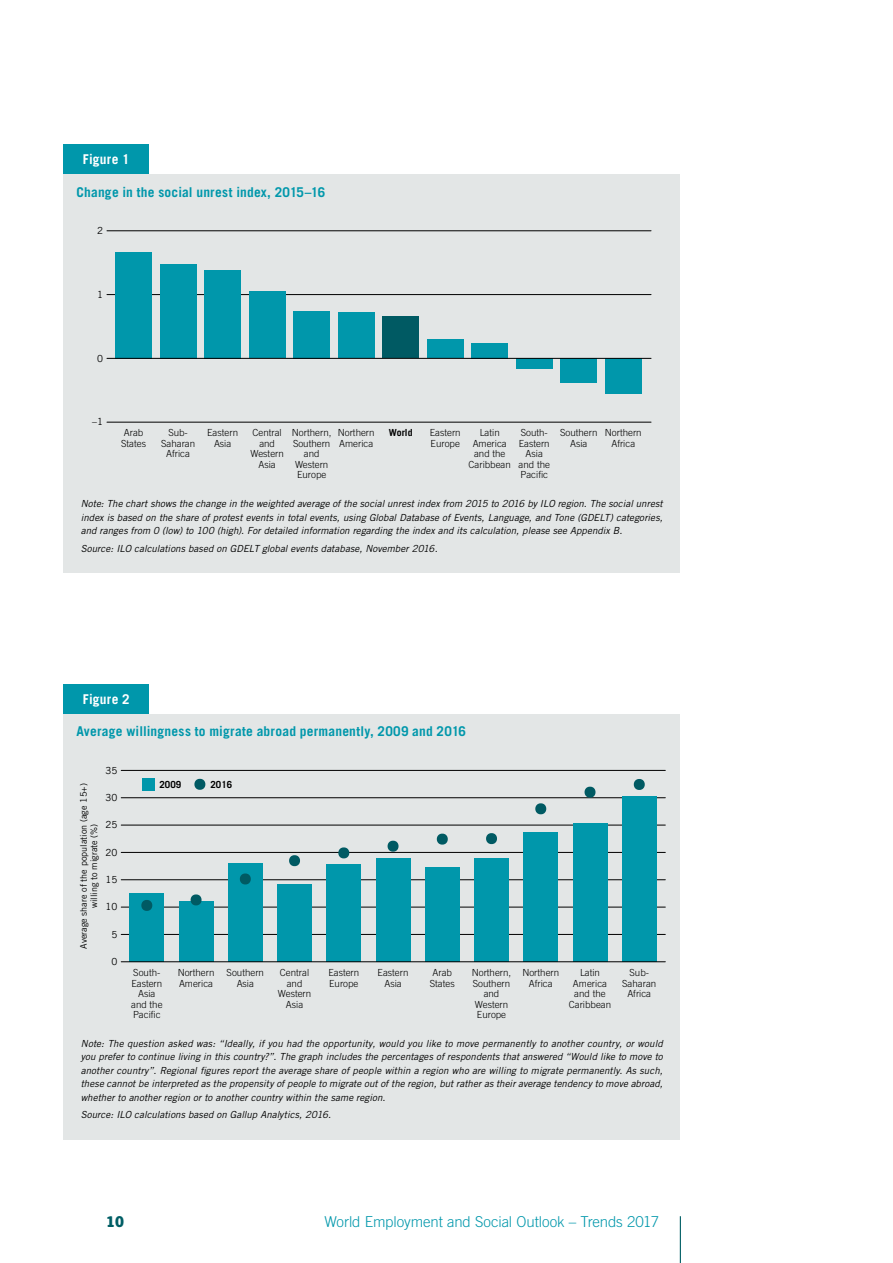
<style>
.page{position:relative;width:893px;height:1263px;background:#fff}
.page>*{position:absolute;margin:0;border:0;box-sizing:border-box;transform-origin:0 0}
.t1{font:300 15px "Trade Gothic LT Com";letter-spacing:-.005em;color:#0097ab}
.t2{font:800 15px "Trade Gothic Next SR Pro";color:#005e65}
.t3{font:700 13.5px "Trade Gothic LT Com";letter-spacing:.015em;color:#0097ab}
.t4{font:700 13.5px "Trade Gothic LT Com";letter-spacing:.015em;color:#fff}
.t5{font:italic 9.75px/13.5px "Trade Gothic LT Com";letter-spacing:.005em;color:#000;text-align:justify}
.t6{font:300 9.75px/10.5px "Trade Gothic LT Com";color:#000;text-align:center}
.t7{font:9.75px "Trade Gothic LT Com";color:#000}
.t8{font:700 9.75px "Trade Gothic LT Com";color:#000}
.t9{font:9px/10.5px "Trade Gothic LT Com";color:#000;text-align:center}
</style>
<div class="page">
<hr style="left:680px;top:1216px;width:1px;height:47px;background:#005e65">
<div style="left:64px;top:174px;width:616px;height:399px;background:#e3e6e6"></div>
<div style="left:64px;top:714px;width:616px;height:426px;background:#e3e6e6"></div>
<div style="left:64px;top:145px;width:85px;height:29px;background:#0097ab"></div>
<hr style="left:107px;top:294px;width:544px;height:1px;background:#000">
<hr style="left:107px;top:231px;width:544px;height:1px;background:#000">
<hr style="left:107px;top:422px;width:544px;height:1px;background:#000">
<div style="left:115px;top:252px;width:37px;height:106px;background:#0097ab"></div>
<div style="left:160px;top:264px;width:36px;height:94px;background:#0097ab"></div>
<div style="left:204px;top:270px;width:37px;height:88px;background:#0097ab"></div>
<div style="left:249px;top:292px;width:36px;height:66px;background:#0097ab"></div>
<div style="left:293px;top:311px;width:37px;height:47px;background:#0097ab"></div>
<div style="left:338px;top:312px;width:36px;height:46px;background:#0097ab"></div>
<div style="left:383px;top:317px;width:36px;height:41px;background:#005a63"></div>
<div style="left:427px;top:339px;width:36px;height:19px;background:#0097ab"></div>
<div style="left:472px;top:343px;width:36px;height:15px;background:#0097ab"></div>
<div style="left:516px;top:358px;width:36px;height:11px;background:#0097ab"></div>
<div style="left:561px;top:358px;width:36px;height:25px;background:#0097ab"></div>
<div style="left:605px;top:358px;width:36px;height:35px;background:#0097ab"></div>
<hr style="left:107px;top:358px;width:544px;height:1px;background:#000">
<div style="left:64px;top:684px;width:85px;height:30px;background:#0097ab"></div>
<hr style="left:121px;top:797px;width:544px;height:1px;background:#000">
<hr style="left:121px;top:825px;width:544px;height:1px;background:#000">
<hr style="left:121px;top:852px;width:544px;height:1px;background:#000">
<hr style="left:121px;top:879px;width:544px;height:1px;background:#000">
<hr style="left:121px;top:907px;width:544px;height:1px;background:#000">
<hr style="left:121px;top:934px;width:544px;height:1px;background:#000">
<hr style="left:121px;top:770px;width:544px;height:1px;background:#000">
<div style="left:130px;top:893px;width:34px;height:69px;background:#0097ab"></div>
<div style="left:179px;top:902px;width:34px;height:60px;background:#0097ab"></div>
<div style="left:228px;top:863px;width:34px;height:99px;background:#0097ab"></div>
<div style="left:278px;top:884px;width:34px;height:78px;background:#0097ab"></div>
<div style="left:327px;top:864px;width:34px;height:98px;background:#0097ab"></div>
<div style="left:376px;top:858px;width:34px;height:104px;background:#0097ab"></div>
<div style="left:425px;top:867px;width:34px;height:95px;background:#0097ab"></div>
<div style="left:474px;top:858px;width:35px;height:104px;background:#0097ab"></div>
<div style="left:524px;top:832px;width:34px;height:130px;background:#0097ab"></div>
<div style="left:573px;top:823px;width:34px;height:139px;background:#0097ab"></div>
<div style="left:622px;top:797px;width:34px;height:165px;background:#0097ab"></div>
<svg style="left:141px;top:900px;width:11px;height:11px"></svg>
<svg style="left:191px;top:894px;width:11px;height:11px"></svg>
<svg style="left:240px;top:873px;width:11px;height:11px"></svg>
<svg style="left:289px;top:855px;width:11px;height:11px"></svg>
<svg style="left:338px;top:847px;width:11px;height:11px"></svg>
<svg style="left:388px;top:841px;width:10px;height:11px"></svg>
<svg style="left:437px;top:834px;width:11px;height:11px"></svg>
<svg style="left:486px;top:833px;width:11px;height:11px"></svg>
<svg style="left:535px;top:803px;width:11px;height:11px"></svg>
<svg style="left:585px;top:787px;width:10px;height:11px"></svg>
<svg style="left:634px;top:779px;width:11px;height:11px"></svg>
<div style="left:142px;top:778px;width:13px;height:13px;background:#0097ab"></div>
<svg style="left:194px;top:779px;width:11px;height:11px"></svg>
<hr style="left:121px;top:961px;width:544px;height:1px;background:#000">
<p class="t4" style="left:83px;top:151px;width:48px">Figure 1</p>
<p class="t3" style="left:77px;top:184px;width:250px">Change in the social unrest index, 2015–16</p>
<p class="t7" style="left:97px;top:225px;width:7px">2</p>
<p class="t7" style="left:97px;top:288px;width:7px">1</p>
<p class="t7" style="left:97px;top:352px;width:7px">0</p>
<p class="t7" style="left:92px;top:416px;width:12px">–1</p>
<p class="t6" style="left:121px;top:427px;width:26px;text-align:left">Arab<br>States</p>
<p class="t6" style="left:161px;top:427px;width:36px">Sub-<br>Saharan<br>Africa</p>
<p class="t6" style="left:207px;top:427px;width:32px">Eastern<br>Asia</p>
<p class="t6" style="left:250px;top:427px;width:35px">Central and<br>Western<br>Asia</p>
<p class="t6" style="left:338px;top:427px;width:38px;text-align:left">Northern<br>America</p>
<p class="t6" style="left:292px;top:427px;width:41px">Northern,<br>Southern and<br>Western<br>Europe</p>
<p class="t8" style="left:389px;top:427px;width:25px">World</p>
<p class="t6" style="left:430px;top:427px;width:32px;text-align:left">Eastern<br>Europe</p>
<p class="t6" style="left:469px;top:427px;width:44px">Latin<br>America and the<br>Caribbean</p>
<p class="t6" style="left:519px;top:427px;width:33px">South-<br>Eastern<br>Asia and the<br>Pacific</p>
<p class="t6" style="left:560px;top:427px;width:39px">Southern<br>Asia</p>
<p class="t6" style="left:605px;top:427px;width:38px">Northern<br>Africa</p>
<p class="t5" style="left:81px;top:497px;width:583px">Note: The chart shows the change in the weighted average of the social unrest index from 2015 to 2016 by ILO region. The social unrest index is based on the share of protest events in total events, using Global Database of Events, Language, and Tone (GDELT) categories, and ranges from 0 (low) to 100 (high). For detailed information regarding the index and its calculation, please see Appendix B.</p>
<p class="t5" style="left:81px;top:541px;width:358px">Source: ILO calculations based on GDELT global events database, November 2016.</p>
<p class="t4" style="left:83px;top:691px;width:48px">Figure 2</p>
<p class="t3" style="left:77px;top:723px;width:391px">Average willingness to migrate abroad permanently, 2009 and 2016</p>
<p class="t7" style="left:105px;top:764px;width:13px">35</p>
<p class="t9" style="left:78px;top:949px;width:167px;rotate:-90deg">Average share of the population (age 15+) willing to migrate (%)</p>
<p class="t7" style="left:105px;top:792px;width:13px">30</p>
<p class="t7" style="left:105px;top:819px;width:13px">25</p>
<p class="t7" style="left:105px;top:846px;width:13px">20</p>
<p class="t7" style="left:105px;top:874px;width:13px">15</p>
<p class="t7" style="left:105px;top:901px;width:13px">10</p>
<p class="t7" style="left:111px;top:928px;width:7px">5</p>
<p class="t7" style="left:111px;top:956px;width:7px">0</p>
<p class="t8" style="left:159px;top:778px;width:23px">2009</p>
<p class="t8" style="left:211px;top:778px;width:23px">2016</p>
<p class="t6" style="left:131px;top:967px;width:33px">South-<br>Eastern<br>Asia and the<br>Pacific</p>
<p class="t6" style="left:227px;top:967px;width:39px">Southern<br>Asia</p>
<p class="t6" style="left:522px;top:967px;width:38px">Northern<br>Africa</p>
<p class="t6" style="left:278px;top:967px;width:35px">Central and<br>Western<br>Asia</p>
<p class="t6" style="left:430px;top:967px;width:26px;text-align:left">Arab<br>States</p>
<p class="t6" style="left:622px;top:967px;width:36px">Sub-<br>Saharan<br>Africa</p>
<p class="t6" style="left:178px;top:967px;width:38px;text-align:left">Northern<br>America</p>
<p class="t6" style="left:472px;top:967px;width:41px">Northern,<br>Southern and<br>Western<br>Europe</p>
<p class="t6" style="left:328px;top:967px;width:32px;text-align:left">Eastern<br>Europe</p>
<p class="t6" style="left:569px;top:967px;width:44px">Latin<br>America and the<br>Caribbean</p>
<p class="t6" style="left:378px;top:967px;width:32px">Eastern<br>Asia</p>
<p class="t5" style="left:81px;top:1036px;width:584px">Note: The question asked was: “Ideally, if you had the opportunity, would you like to move permanently to another country, or would you prefer to continue living in this country?”. The graph includes the percentages of respondents that answered “Would like to move to another country”. Regional figures report the average share of people within a region who are willing to migrate permanently. As such, these cannot be interpreted as the propensity of people to migrate out of the region, but rather as their average tendency to move abroad, whether to another region or to another country within the same region.</p>
<p class="t5" style="left:81px;top:1108px;width:252px">Source: ILO calculations based on Gallup Analytics, 2016.</p>
<h1 class="t2" style="left:106px;top:1211px;width:19px">10</h1>
<h1 class="t1" style="left:324px;top:1213px;width:336px">World Employment and Social Outlook – Trends 2017</h1>
</div>
